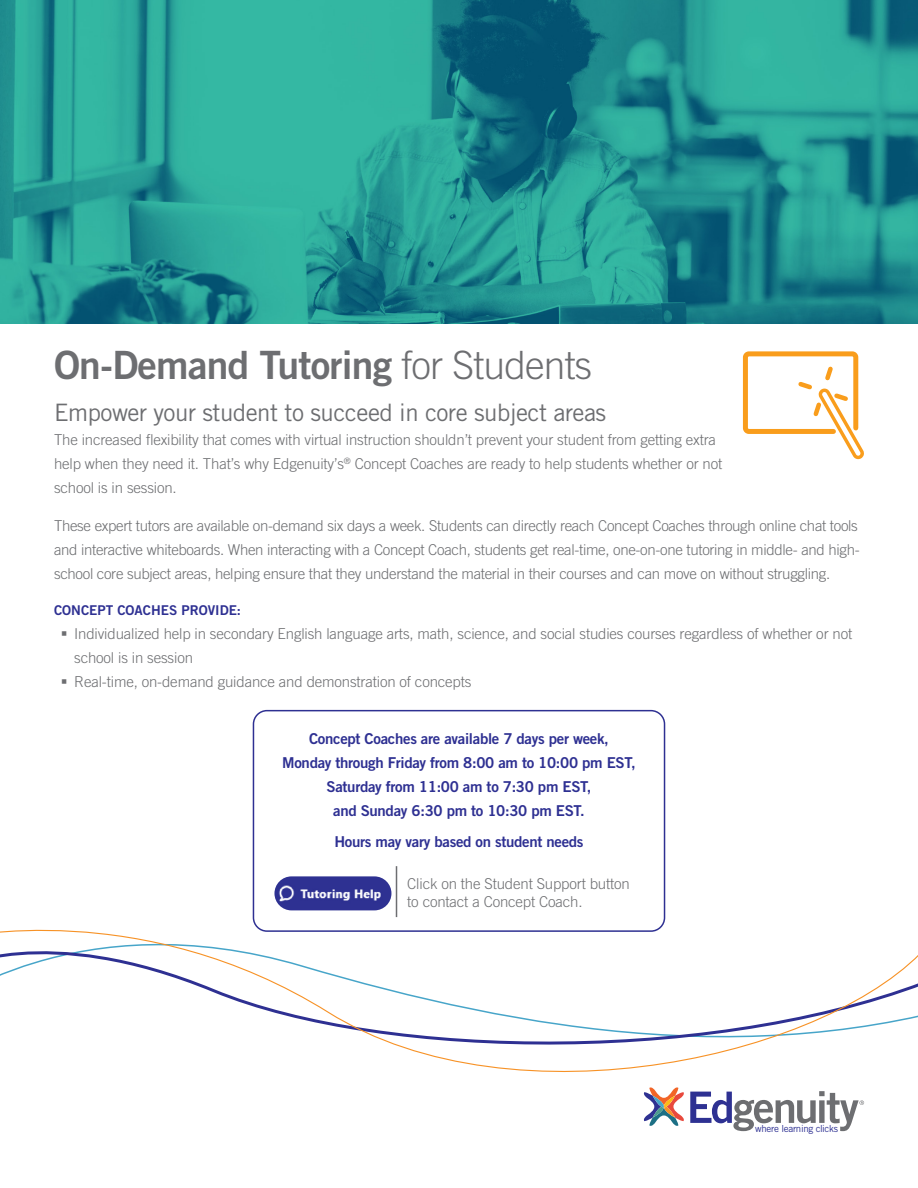
<style>
.page{position:relative;width:918px;height:1188px;background:#fff}
.page>*{position:absolute;margin:0;border:0;box-sizing:border-box;transform-origin:0 0}
.t1{font:39px "Trade Gothic LT Pro Bd 2";letter-spacing:-.02em;color:#6d6e71}
.t2{font:24px "Trade Gothic LT Pro";letter-spacing:-.02em;color:#6d6e71}
.t3{font:300 15px/24px "Trade Gothic LT Pro";letter-spacing:-.01em;color:#6d6e71}
.t4{font:15px/24px "Trade Gothic LT Pro Bd 2";letter-spacing:-.02em;color:#2e3092;text-align:center}
.t5{font:13.5px "Trade Gothic LT Pro Bd 2";color:#2e3092}
.t6{font:9.75px "Trade Gothic LT Std";letter-spacing:-.03em;color:#2e3192}
.s1{font-family:"Trade Gothic LT Pro";font-weight:300}
</style>
<div class="page">
<svg style="left:742px;top:351px;width:122px;height:109px"></svg>
<img style="left:0;top:0;width:918px;height:324px">
<svg style="left:0;top:896px;width:918px;height:224px"></svg>
<div style="left:253px;top:710px;width:412px;height:222px;border:2px solid #2e3092;border-radius:14px"></div>
<img style="left:274px;top:876px;width:117px;height:34px;border-radius:17px">
<hr style="left:396px;top:866px;width:1px;height:51px;background:#6d6e71">
<svg style="left:644px;top:1087px;width:40px;height:39px"></svg>
<svg style="left:690px;top:1091px;width:174px;height:40px"></svg>
<h1 class="t1" style="left:54px;top:341px;width:540px">On-Demand Tutoring <span class="s1">for Students</span></h1>
<h2 class="t2" style="left:54px;top:398px;width:554px">Empower your student to succeed in core subject areas</h2>
<p class="t3" style="left:54px;top:428px;width:670px">The increased flexibility that comes with virtual instruction shouldn’t prevent your student from getting extra help when they need it. That’s why Edgenuity’s<sup>®</sup> Concept Coaches are ready to help students whether or not school is in session.</p>
<p class="t3" style="left:54px;top:513px;width:807px">These expert tutors are available on-demand six days a week. Students can directly reach Concept Coaches through online chat tools and interactive whiteboards. When interacting with a Concept Coach, students get real-time, one-on-one tutoring in middle- and high&shy;school core subject areas, helping ensure that they understand the material in their courses and can move on without struggling.</p>
<p class="t5" style="left:54px;top:602px;width:189px">CONCEPT COACHES PROVIDE:</p>
<p class="t3" style="left:74px;top:622px;width:780px">Individualized help in secondary English language arts, math, science, and social studies courses regardless of whether or not school is in session<br>Real-time, on-demand guidance and demonstration of concepts</p>
<p class="t4" style="left:282px;top:726px;width:355px">Concept Coaches are available 7 days per week,<br>Monday through Friday from 8:00 am to 10:00 pm EST, Saturday from 11:00 am to 7:30 pm EST,<br>and Sunday 6:30 pm to 10:30 pm EST.</p>
<p class="t4" style="left:334px;top:829px;width:251px">Hours may vary based on student needs</p>
<p class="t3" style="left:407px;top:875px;width:224px;line-height:18px">Click on the Student Support button to contact a Concept Coach.</p>
<p class="t6" style="left:755px;top:1122px;width:84px">where learning clicks</p>
</div>
